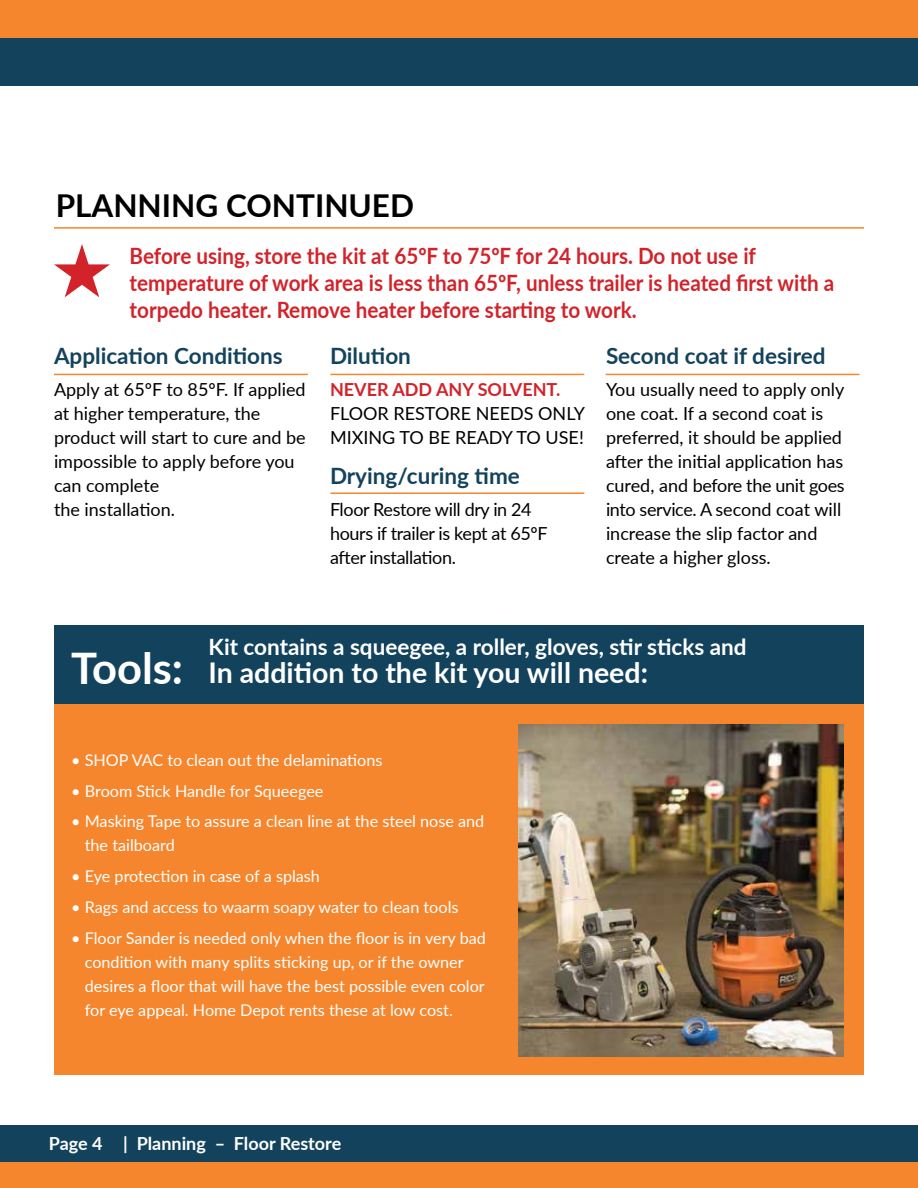
<style>
.page{position:relative;width:918px;height:1188px;background:#fff}
.page>*{position:absolute;margin:0;border:0;box-sizing:border-box;transform-origin:0 0}
.t1{font:700 31.5px "Lato";color:#000}
.t2{font:700 28.5px "Lato";color:#fff}
.t3{font:700 22.5px/27px "Lato";color:#d2232a;scale:.92 1}
.t4{font:700 22.5px "Lato";color:#13435c}
.t5{font:700 22.5px "Lato";color:#fff}
.t6{font:18px/24px "Lato";color:#000}
.t7{font:18px/24px "Lato";letter-spacing:-.02em;color:#000}
.t8{font:700 18px "Lato";color:#fff}
.t9{font:700 18px "Lato";color:#d2232a}
.t10{font:16.2px/24px "Lato";color:#fff}
.s1{font-size:43.5px}
</style>
<div class="page">
<div style="left:0;top:0;width:918px;height:38px;background:#f6862d"></div>
<div style="left:0;top:1162px;width:918px;height:26px;background:#f6862d"></div>
<div style="left:0;top:38px;width:918px;height:47px;background:#13435c"></div>
<div style="left:0;top:1125px;width:918px;height:37px;background:#13435c"></div>
<div style="left:54px;top:698px;width:810px;height:377px;background:#f6862d"></div>
<div style="left:54px;top:625px;width:810px;height:79px;background:#13435c"></div>
<svg style="left:54px;top:244px;width:56px;height:53px"></svg>
<img style="left:519px;top:725px;width:324px;height:331px">
<hr style="left:54px;top:227px;width:810px;height:2px;background:#f6862d">
<hr style="left:54px;top:374px;width:254px;height:1px;background:#f6862d">
<hr style="left:330px;top:374px;width:254px;height:1px;background:#f6862d">
<hr style="left:330px;top:492px;width:254px;height:2px;background:#f6862d">
<hr style="left:606px;top:374px;width:253px;height:1px;background:#f6862d">
<h1 class="t1" style="left:56px;top:182px;width:360px">PLANNING CONTINUED</h1>
<h3 class="t3" style="left:130px;top:242px;width:767px">Before using, store the kit at 65ºF to 75ºF for 24 hours. Do not use if temperature of work area is less than 65ºF, unless trailer is heated first with a torpedo heater. Remove heater before starting to work.</h3>
<h3 class="t4" style="left:54px;top:339px;width:230px">Application Conditions</h3>
<p class="t6" style="left:54px;top:377px;width:253px">Apply at 65ºF to 85ºF. If applied at higher temperature, the product will start to cure and be impossible to apply before you can complete<br>the installation.</p>
<h3 class="t4" style="left:330px;top:339px;width:82px">Dilution</h3>
<p class="t9" style="left:330px;top:376px;width:232px">NEVER ADD ANY SOLVENT.</p>
<p class="t6" style="left:330px;top:401px;width:257px">FLOOR RESTORE NEEDS ONLY<br>MIXING TO BE READY TO USE!</p>
<h3 class="t4" style="left:330px;top:459px;width:191px">Drying/curing time</h3>
<p class="t7" style="left:330px;top:497px;width:219px">Floor Restore will dry in 24 hours if trailer is kept at 65ºF after installation.</p>
<h3 class="t4" style="left:606px;top:339px;width:221px">Second coat if desired</h3>
<p class="t6" style="left:606px;top:377px;width:240px">You usually need to apply only one coat. If a second coat is preferred, it should be applied after the initial application has cured, and before the unit goes into service. A second coat will increase the slip factor and create a higher gloss.</p>
<h3 class="t5" style="left:209px;top:630px;width:539px">Kit contains a squeegee, a roller, gloves, stir sticks and</h3>
<h2 class="t2" style="left:71px;top:652px;width:578px"><span class="s1">Tools:</span> In addition to the kit you will need:</h2>
<p class="t10" style="left:71px;top:747px;width:313px">• SHOP VAC to clean out the delaminations</p>
<p class="t10" style="left:71px;top:778px;width:254px">• Broom Stick Handle for Squeegee</p>
<p class="t10" style="left:85px;top:809px;width:401px;text-indent:-14px">• Masking Tape to assure a clean line at the steel nose and the tailboard</p>
<p class="t10" style="left:71px;top:864px;width:250px">• Eye protection in case of a splash</p>
<p class="t10" style="left:71px;top:894px;width:389px">• Rags and access to waarm soapy water to clean tools</p>
<p class="t10" style="left:85px;top:925px;width:403px;text-indent:-14px">• Floor Sander is needed only when the floor is in very bad condition with many splits sticking up, or if the owner desires a floor that will have the best possible even color for eye appeal. Home Depot rents these at low cost.</p>
<p class="t8" style="left:49px;top:1130px;width:294px">Page 4 | Planning – Floor Restore</p>
</div>
